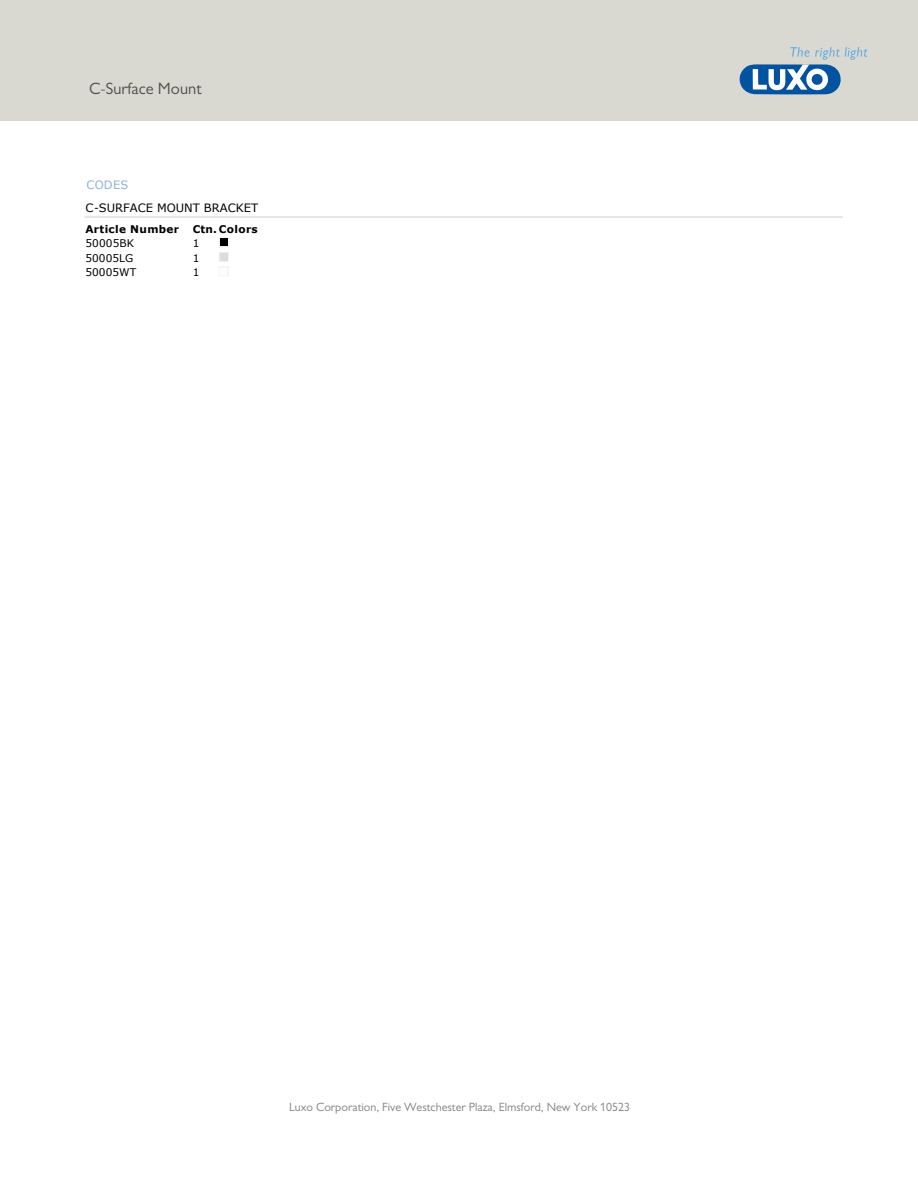
<style>
.page{position:relative;width:918px;height:1188px;background:#fff}
.page>*{position:absolute;margin:0;border:0;box-sizing:border-box;transform-origin:0 0}
.t1{font:16.5px "Gill Alt One";color:#4d4d4d}
.t2{font:12px "Gill Alt One";color:#808080}
.t3{font:11.55px "Verdana";color:#000}
.t4{font:11.55px "Verdana";letter-spacing:.02em;color:#8cb1da}
.t5{font:10.5px "Verdana";letter-spacing:.005em;color:#000}
.t6{font:700 10.5px "Verdana";letter-spacing:.03em;color:#000}
</style>
<div class="page">
<div style="left:0;top:0;width:918px;height:120px;background:#d9d9d2"></div>
<svg style="left:739px;top:47px;width:128px;height:47px"></svg>
<hr style="left:85px;top:217px;width:757px;height:1px;background:#ccc">
<svg style="left:219px;top:238px;width:10px;height:38px"></svg>
<h1 class="t1" style="left:89px;top:83px;width:114px">C-Surface Mount</h1>
<p class="t4" style="left:86px;top:180px;width:44px">CODES</p>
<p class="t3" style="left:85px;top:203px;width:174px">C-SURFACE MOUNT BRACKET</p>
<p class="t6" style="left:85px;top:225px;width:95px">Article Number</p>
<p class="t6" style="left:193px;top:225px;width:66px">Ctn. Colors</p>
<p class="t5" style="left:85px;top:239px;width:50px">50005BK</p>
<p class="t5" style="left:193px;top:239px;width:8px">1</p>
<p class="t5" style="left:85px;top:254px;width:49px">50005LG</p>
<p class="t5" style="left:193px;top:254px;width:8px">1</p>
<p class="t5" style="left:85px;top:268px;width:52px">50005WT</p>
<p class="t5" style="left:193px;top:268px;width:8px">1</p>
<p class="t2" style="left:289px;top:1103px;width:343px">Luxo Corporation, Five Westchester Plaza, Elmsford, New York 10523</p>
</div>
